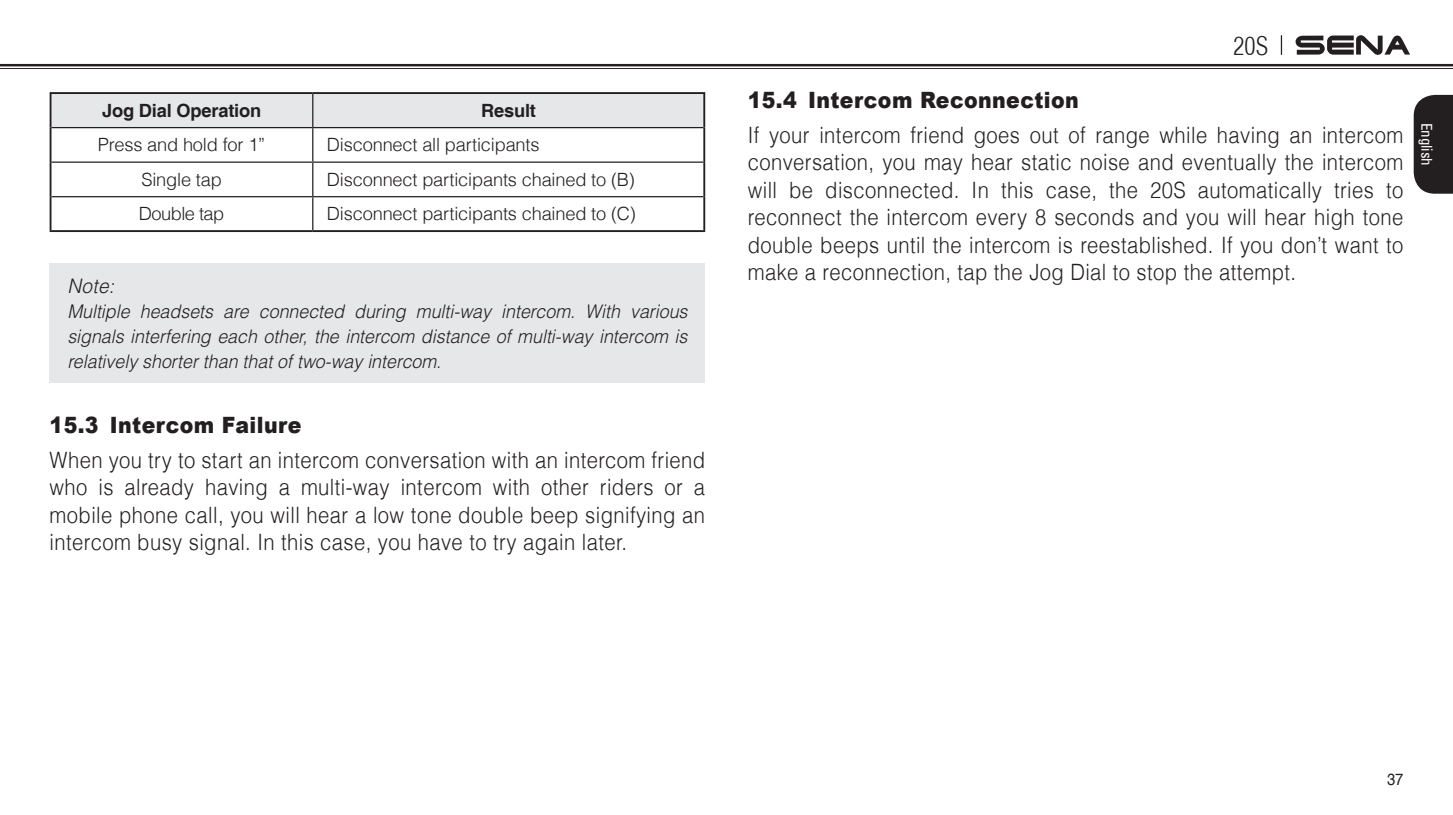
<style>
.page{position:relative;width:1453px;height:815px;background:#fff}
.page>*{position:absolute;margin:0;border:0;box-sizing:border-box;transform-origin:0 0}
.t1{font:300 condensed 25px "Helvetica";color:#231f20}
.t2{font:300 22.5px/27.5px "Helvetica LT";letter-spacing:.02em;color:#231f20;text-align:justify;scale:.9 1}
.t3{font:900 22.5px "Arial";letter-spacing:.02em;color:#231f20;scale:.91 1}
.t4{font:italic 300 20px "Helvetica";color:#231f20;scale:.95 1}
.t5{font:italic 300 18.75px/25px "Helvetica";color:#231f20;text-align:justify;scale:.95 1}
.t6{font:300 18.25px "Helvetica LT";letter-spacing:-.01em;color:#231f20}
.t7{font:700 18.25px "Helvetica";letter-spacing:-.01em;color:#231f20}
.t8{font:300 18.25px "Helvetica LT";letter-spacing:-.03em;color:#231f20}
.t9{font:16.25px "Helvetica";color:#231f20;scale:.9 1}
.t10{font:condensed 15px "Univers";color:#fff}
</style>
<div class="page">
<svg style="left:0;top:66px;width:1453px;height:1px"></svg>
<hr style="left:0;top:64px;width:1453px;height:2px;background:#231f20">
<hr style="left:0;top:68px;width:1453px;height:1px;background:#231f20">
<svg style="left:1281px;top:35px;width:1px;height:20px"></svg>
<svg style="left:1295px;top:35px;width:115px;height:20px"></svg>
<svg style="left:1413px;top:95px;width:40px;height:99px;background:#312d2e"></svg>
<div style="left:51px;top:94px;width:652px;height:33px;background:#e6e7e9"></div>
<hr style="left:312px;top:94px;width:1px;height:33px;background:#231f20">
<hr style="left:51px;top:127px;width:262px;height:1px;background:#231f20">
<hr style="left:313px;top:127px;width:390px;height:1px;background:#231f20">
<hr style="left:312px;top:128px;width:1px;height:34px;background:#231f20">
<hr style="left:51px;top:162px;width:262px;height:1px;background:#231f20">
<hr style="left:313px;top:162px;width:390px;height:1px;background:#231f20">
<hr style="left:312px;top:163px;width:1px;height:33px;background:#231f20">
<hr style="left:51px;top:196px;width:262px;height:1px;background:#231f20">
<hr style="left:313px;top:196px;width:390px;height:1px;background:#231f20">
<hr style="left:312px;top:197px;width:1px;height:33px;background:#231f20">
<hr style="left:50px;top:92px;width:263px;height:2px;background:#231f20">
<hr style="left:50px;top:94px;width:1px;height:34px;background:#231f20">
<hr style="left:313px;top:92px;width:392px;height:2px;background:#231f20">
<hr style="left:703px;top:94px;width:2px;height:34px;background:#231f20">
<hr style="left:50px;top:128px;width:1px;height:34px;background:#231f20">
<hr style="left:703px;top:128px;width:2px;height:34px;background:#231f20">
<hr style="left:50px;top:162px;width:1px;height:35px;background:#231f20">
<hr style="left:703px;top:162px;width:2px;height:35px;background:#231f20">
<hr style="left:50px;top:197px;width:1px;height:33px;background:#231f20">
<hr style="left:703px;top:197px;width:2px;height:33px;background:#231f20">
<hr style="left:50px;top:230px;width:263px;height:2px;background:#231f20">
<hr style="left:313px;top:230px;width:392px;height:2px;background:#231f20">
<div style="left:50px;top:263px;width:655px;height:120px;background:#e6e7e9"></div>
<p class="t7" style="left:102px;top:99px;width:161px">Jog Dial Operation</p>
<p class="t7" style="left:481px;top:99px;width:56px">Result</p>
<p class="t6" style="left:98px;top:134px;width:169px">Press and hold for 1”</p>
<p class="t6" style="left:327px;top:134px;width:214px">Disconnect all participants</p>
<p class="t6" style="left:141px;top:168px;width:82px">Single tap</p>
<p class="t6" style="left:327px;top:168px;width:310px">Disconnect participants chained to (B)</p>
<p class="t8" style="left:139px;top:203px;width:87px">Double tap</p>
<p class="t6" style="left:327px;top:203px;width:311px">Disconnect participants chained to (C)</p>
<p class="t4" style="left:67px;top:274px;width:51px">Note:</p>
<p class="t5" style="left:67px;top:299px;width:654px">Multiple headsets are connected during multi-way intercom. With various signals interfering each other, the intercom distance of multi-way intercom is relatively shorter than that of two-way intercom.</p>
<p class="t3" style="left:50px;top:409px;width:278px">15.3 Intercom Failure</p>
<p class="t2" style="left:50px;top:446px;width:730px">When you try to start an intercom conversation with an intercom friend who is already having a multi-way intercom with other riders or a mobile phone call, you will hear a low tone double beep signifying an intercom busy signal. In this case, you have to try again later.</p>
<p class="t1" style="left:1233px;top:30px;width:36px">20S</p>
<p class="t3" style="left:748px;top:84px;width:365px">15.4 Intercom Reconnection</p>
<p class="t2" style="left:748px;top:121px;width:730px">If your intercom friend goes out of range while having an intercom conversation, you may hear static noise and eventually the intercom will be disconnected. In this case, the 20S automatically tries to reconnect the intercom every 8 seconds and you will hear high tone double beeps until the intercom is reestablished. If you don’t want to make a reconnection, tap the Jog Dial to stop the attempt.</p>
<p class="t10" style="left:1436px;top:123px;width:45px;rotate:90deg">English</p>
<p class="t9" style="left:1387px;top:770px;width:20px">37</p>
</div>
